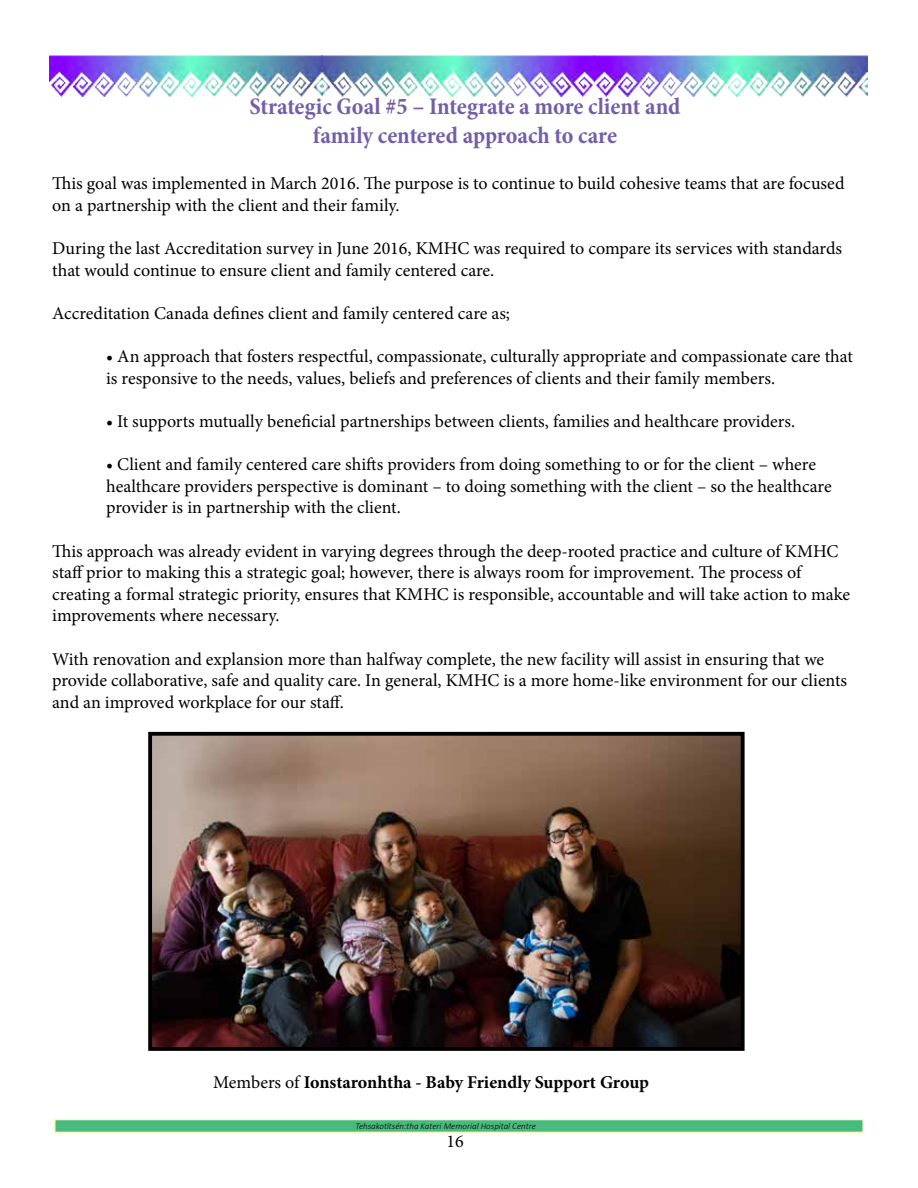
<style>
.page{position:relative;width:918px;height:1188px;background:#fff}
.page>*{position:absolute;margin:0;border:0;box-sizing:border-box;transform-origin:0 0}
.t1{font:700 condensed 24px/28.8px "Minion Pro";letter-spacing:-.005em;color:#735fa9;text-align:center}
.t2{font:18px/21.6px "Minion Pro";color:#000}
.t3{font:700 18px "Minion Pro";letter-spacing:-.005em;color:#000}
.t4{font:italic 300 9px "Calibri";color:#000}
.s1{font-weight:400}
</style>
<div class="page">
<div style="left:54px;top:1119px;width:810px;height:14px;background:#48ba7f;border:2px solid #fbf7c0"></div>
<img style="left:49px;top:56px;width:819px;height:41px">
<img style="left:153px;top:737px;width:587px;height:309px">
<div style="left:148px;top:732px;width:597px;height:319px;border:4px solid #000"></div>
<h1 class="t1" style="left:249px;top:92px;width:433px">Strategic Goal #5 – Integrate a more client and family centered approach to care</h1>
<p class="t2" style="left:52px;top:173px;width:794px">This goal was implemented in March 2016. The purpose is to continue to build cohesive teams that are focused on a partnership with the client and their family.</p>
<p class="t2" style="left:52px;top:238px;width:791px">During the last Accreditation survey in June 2016, KMHC was required to compare its services with standards that would continue to ensure client and family centered care.</p>
<p class="t2" style="left:52px;top:303px;width:459px">Accreditation Canada defines client and family centered care as;</p>
<p class="t2" style="left:106px;top:346px;width:748px">• An approach that fosters respectful, compassionate, culturally appropriate and compassionate care that is responsive to the needs, values, beliefs and preferences of clients and their family members.</p>
<p class="t2" style="left:106px;top:411px;width:691px">• It supports mutually beneficial partnerships between clients, families and healthcare providers.</p>
<p class="t2" style="left:106px;top:454px;width:727px">• Client and family centered care shifts providers from doing something to or for the client – where healthcare providers perspective is dominant – to doing something with the client – so the healthcare provider is in partnership with the client.</p>
<p class="t2" style="left:52px;top:540px;width:800px">This approach was already evident in varying degrees through the deep-rooted practice and culture of KMHC staff prior to making this a strategic goal; however, there is always room for improvement. The process of creating a formal strategic priority, ensures that KMHC is responsible, accountable and will take action to make improvements where necessary.</p>
<p class="t2" style="left:52px;top:648px;width:797px">With renovation and explansion more than halfway complete, the new facility will assist in ensuring that we provide collaborative, safe and quality care. In general, KMHC is a more home-like environment for our clients and an improved workplace for our staff.</p>
<p class="t3" style="left:213px;top:1070px;width:437px"><span class="s1">Members of</span> Ionstaronhtha - Baby Friendly Support Group</p>
<p class="t4" style="left:356px;top:1120px;width:182px">Tehsakotitsén:tha Kateri Memorial Hospital Centre</p>
<p class="t2" style="left:446px;top:1131px;width:19px">16</p>
</div>
